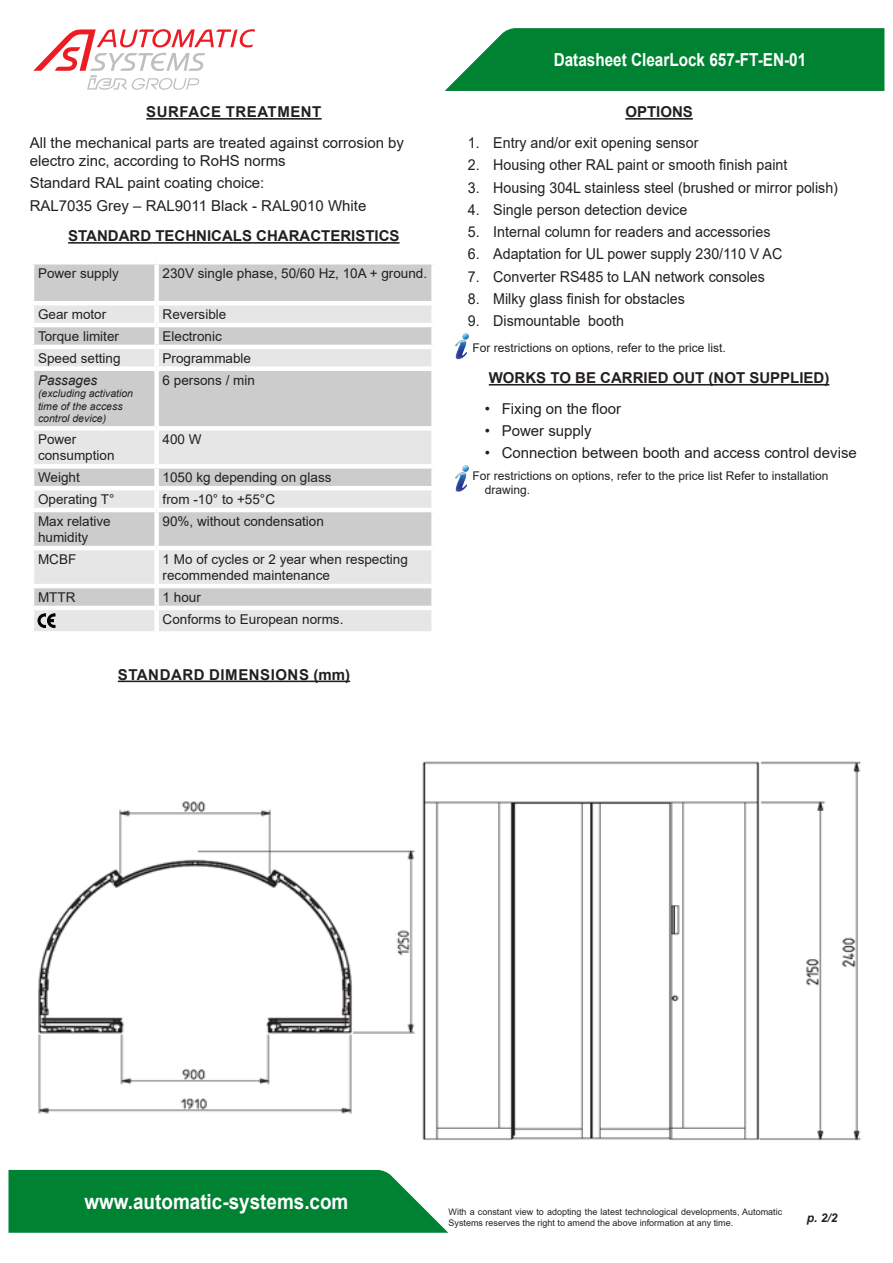
<style>
.page{position:relative;width:893px;height:1263px;background:#fff}
.page>*{position:absolute;margin:0;border:0;box-sizing:border-box;transform-origin:0 0}
.t1{font:700 21px "Arial";color:#fff;scale:.9 1}
.t2{font:700 18px "Arial";color:#fff;scale:.85 1}
.t3{font:15px "Arial";color:#231f20;scale:.95 1}
.t4{font:15px/18px "Arial";color:#231f20}
.t5{font:700 15px "Arial";color:#231f20}
.t6{font:700 15px "Arial";letter-spacing:.035em;color:#231f20}
.t7{font:13.5px/16.2px "Arial";color:#231f20}
.t8{font:italic 13.5px "Arial";color:#231f20}
.t9{font:12px/14.4px "Arial";color:#231f20}
.t10{font:italic 700 12px "Arial";color:#231f20}
.t11{font:italic 10.5px/12.6px "Arial";color:#231f20}
.t12{font:9px/10.8px "Arial";color:#231f20}
</style>
<div class="page">
<svg style="left:9px;top:1169px;width:439px;height:64px;background:#168d45"></svg>
<svg style="left:445px;top:28px;width:439px;height:63px;background:#138b42"></svg>
<svg style="left:33px;top:29px;width:222px;height:61px"></svg>
<hr style="left:146px;top:118px;width:176px;height:2px;background:#231f20">
<hr style="left:68px;top:242px;width:332px;height:2px;background:#231f20">
<hr style="left:118px;top:680px;width:232px;height:2px;background:#231f20">
<div style="left:34px;top:264px;width:397px;height:37px;background:#ccc"></div>
<svg style="left:34px;top:305px;width:397px;height:326px;background:#d9d9d9"></svg>
<div style="left:154px;top:264px;width:5px;height:37px;background:#fff"></div>
<div style="left:154px;top:305px;width:5px;height:18px;background:#fff"></div>
<hr style="left:30px;top:323px;width:127px;height:4px;background:#fff">
<hr style="left:157px;top:323px;width:279px;height:4px;background:#fff">
<div style="left:154px;top:327px;width:5px;height:18px;background:#fff"></div>
<hr style="left:30px;top:345px;width:127px;height:4px;background:#fff">
<hr style="left:157px;top:345px;width:279px;height:4px;background:#fff">
<div style="left:154px;top:349px;width:5px;height:17px;background:#fff"></div>
<div style="left:30px;top:366px;width:127px;height:5px;background:#fff"></div>
<div style="left:157px;top:366px;width:279px;height:5px;background:#fff"></div>
<div style="left:154px;top:371px;width:5px;height:55px;background:#fff"></div>
<div style="left:30px;top:426px;width:127px;height:5px;background:#fff"></div>
<div style="left:157px;top:426px;width:279px;height:5px;background:#fff"></div>
<div style="left:154px;top:431px;width:5px;height:33px;background:#fff"></div>
<div style="left:30px;top:464px;width:127px;height:5px;background:#fff"></div>
<div style="left:157px;top:464px;width:279px;height:5px;background:#fff"></div>
<div style="left:154px;top:469px;width:5px;height:17px;background:#fff"></div>
<hr style="left:30px;top:486px;width:127px;height:4px;background:#fff">
<hr style="left:157px;top:486px;width:279px;height:4px;background:#fff">
<div style="left:154px;top:490px;width:5px;height:18px;background:#fff"></div>
<hr style="left:30px;top:508px;width:127px;height:4px;background:#fff">
<hr style="left:157px;top:508px;width:279px;height:4px;background:#fff">
<div style="left:154px;top:512px;width:5px;height:34px;background:#fff"></div>
<hr style="left:30px;top:546px;width:127px;height:4px;background:#fff">
<hr style="left:157px;top:546px;width:279px;height:4px;background:#fff">
<div style="left:154px;top:550px;width:5px;height:34px;background:#fff"></div>
<hr style="left:30px;top:584px;width:127px;height:4px;background:#fff">
<hr style="left:157px;top:584px;width:279px;height:4px;background:#fff">
<div style="left:154px;top:588px;width:5px;height:18px;background:#fff"></div>
<hr style="left:30px;top:606px;width:127px;height:4px;background:#fff">
<hr style="left:157px;top:606px;width:279px;height:4px;background:#fff">
<div style="left:154px;top:610px;width:5px;height:21px;background:#fff"></div>
<svg style="left:38px;top:614px;width:17px;height:13px"></svg>
<hr style="left:625px;top:118px;width:68px;height:2px;background:#231f20">
<hr style="left:489px;top:384px;width:340px;height:1px;background:#231f20">
<svg style="left:455px;top:333px;width:14px;height:26px"></svg>
<svg style="left:455px;top:465px;width:14px;height:27px"></svg>
<img style="left:38px;top:801px;width:378px;height:313px">
<img style="left:422px;top:761px;width:439px;height:380px">
<p class="t6" style="left:146px;top:101px;width:177px">SURFACE TREATMENT</p>
<p class="t4" style="left:30px;top:134px;width:376px">All the mechanical parts are treated against corrosion by electro zinc, according to RoHS norms</p>
<p class="t4" style="left:30px;top:174px;width:236px">Standard RAL paint coating choice:</p>
<p class="t4" style="left:30px;top:196px;width:338px">RAL7035 Grey – RAL9011 Black - RAL9010 White</p>
<p class="t5" style="left:68px;top:225px;width:333px">STANDARD TECHNICALS CHARACTERISTICS</p>
<p class="t7" style="left:38px;top:265px;width:83px">Power supply</p>
<p class="t7" style="left:163px;top:265px;width:266px">230V single phase, 50/60 Hz, 10A + ground.</p>
<p class="t7" style="left:38px;top:306px;width:70px">Gear motor</p>
<p class="t7" style="left:163px;top:306px;width:65px">Reversible</p>
<p class="t7" style="left:38px;top:328px;width:83px">Torque limiter</p>
<p class="t7" style="left:163px;top:328px;width:61px">Electronic</p>
<p class="t7" style="left:38px;top:350px;width:84px">Speed setting</p>
<p class="t7" style="left:163px;top:350px;width:90px">Programmable</p>
<p class="t8" style="left:38px;top:371px;width:61px">Passages</p>
<p class="t11" style="left:38px;top:387px;width:97px">(excluding activation time of the access control device)</p>
<p class="t7" style="left:163px;top:372px;width:94px">6 persons / min</p>
<p class="t7" style="left:38px;top:431px;width:78px">Power consumption</p>
<p class="t7" style="left:163px;top:431px;width:41px">400 W</p>
<p class="t7" style="left:38px;top:469px;width:43px">Weight</p>
<p class="t7" style="left:163px;top:469px;width:170px">1050 kg depending on glass</p>
<p class="t7" style="left:38px;top:491px;width:78px">Operating T°</p>
<p class="t7" style="left:163px;top:491px;width:114px">from -10° to +55°C</p>
<p class="t7" style="left:38px;top:513px;width:74px">Max relative humidity</p>
<p class="t7" style="left:163px;top:513px;width:163px">90%, without condensation</p>
<p class="t7" style="left:38px;top:551px;width:40px">MCBF</p>
<p class="t7" style="left:163px;top:551px;width:247px">1 Mo of cycles or 2 year when respecting recommended maintenance</p>
<p class="t7" style="left:38px;top:589px;width:39px">MTTR</p>
<p class="t7" style="left:163px;top:589px;width:40px">1 hour</p>
<p class="t7" style="left:163px;top:611px;width:182px">Conforms to European norms.</p>
<p class="t6" style="left:118px;top:664px;width:234px">STANDARD DIMENSIONS (mm)</p>
<p class="t2" style="left:554px;top:47px;width:299px">Datasheet ClearLock 657-FT-EN-01</p>
<p class="t5" style="left:625px;top:101px;width:69px">OPTIONS</p>
<p class="t3" style="left:468px;top:132px;width:244px">1. Entry and/or exit opening sensor</p>
<p class="t3" style="left:468px;top:155px;width:338px">2. Housing other RAL paint or smooth finish paint</p>
<p class="t3" style="left:468px;top:177px;width:391px">3. Housing 304L stainless steel (brushed or mirror polish)</p>
<p class="t3" style="left:468px;top:199px;width:233px">4. Single person detection device</p>
<p class="t3" style="left:468px;top:221px;width:320px">5. Internal column for readers and accessories</p>
<p class="t3" style="left:468px;top:244px;width:333px">6. Adaptation for UL power supply 230/110 V AC</p>
<p class="t3" style="left:468px;top:266px;width:314px">7. Converter RS485 to LAN network consoles</p>
<p class="t3" style="left:468px;top:288px;width:230px">8. Milky glass finish for obstacles</p>
<p class="t3" style="left:468px;top:310px;width:166px">9. Dismountable booth</p>
<p class="t9" style="left:472px;top:341px;width:255px">For restrictions on options, refer to the price list.</p>
<p class="t5" style="left:489px;top:367px;width:342px">WORKS TO BE CARRIED OUT (NOT SUPPLIED)</p>
<p class="t4" style="left:485px;top:400px;width:138px">• Fixing on the floor</p>
<p class="t4" style="left:485px;top:422px;width:109px">• Power supply</p>
<p class="t4" style="left:485px;top:444px;width:374px">• Connection between booth and access control devise</p>
<p class="t9" style="left:485px;top:468px;width:345px;text-indent:-12px">For restrictions on options, refer to the price list Refer to installation drawing.</p>
<h1 class="t1" style="left:84px;top:1187px;width:295px">www.automatic-systems.com</h1>
<p class="t12" style="left:449px;top:1206px;width:335px">With a constant view to adopting the latest technological developments, Automatic<br>Systems reserves the right to amend the above information at any time.</p>
<p class="t10" style="left:807px;top:1209px;width:32px">p. 2/2</p>
</div>
